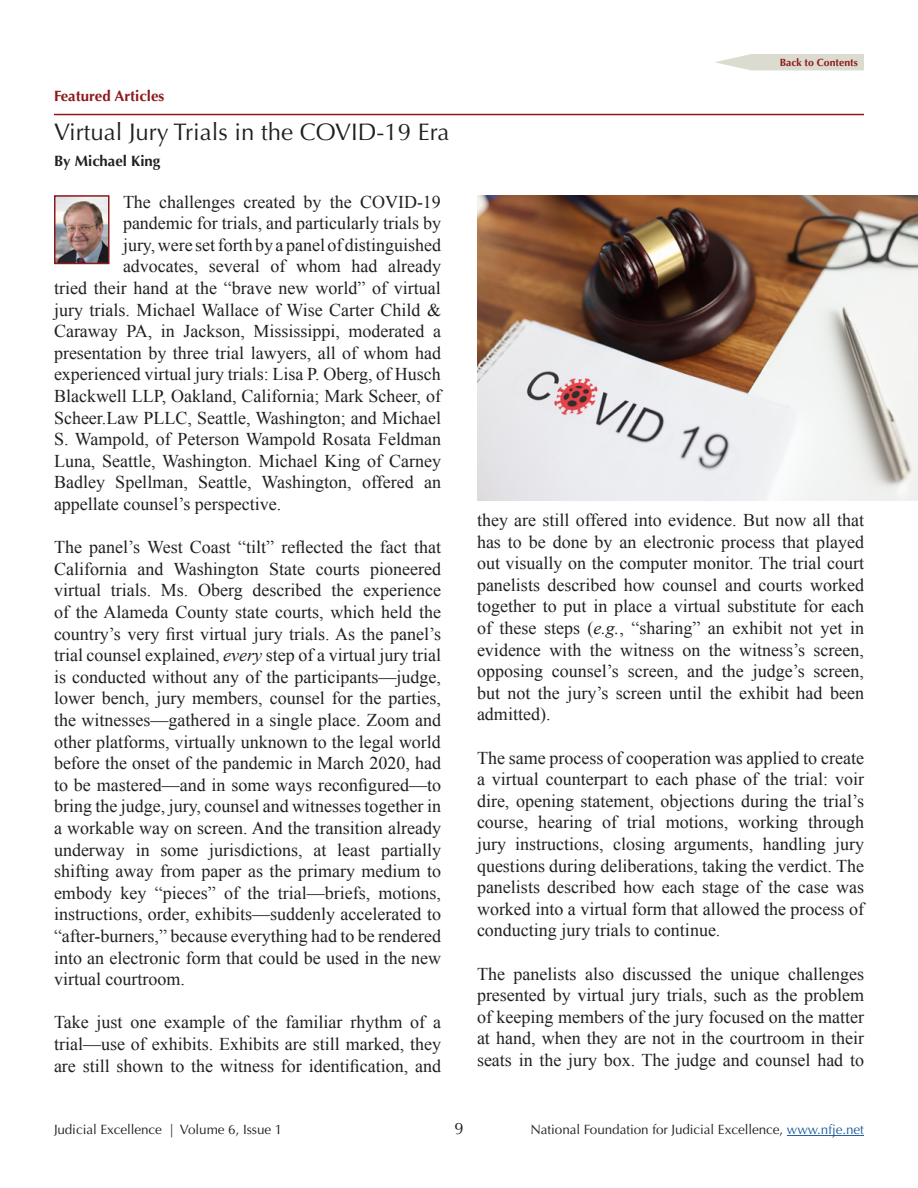
<style>
.page{position:relative;width:918px;height:1188px;background:#fff}
.page>*{position:absolute;margin:0;border:0;box-sizing:border-box;transform-origin:0 0}
.t1{font:24px "Optima";color:#231f20}
.t2{font:18px/21.6px "Times New Roman";color:#231f20;text-align:justify}
.t3{font:16.5px "Optima LT Pro";color:#231f20}
.t4{font:700 15px "Optima";color:#8d191c}
.t5{font:700 15px "Optima";color:#231f20}
.t6{font:13.5px "Optima LT Pro";letter-spacing:-.005em;color:#231f20}
.t7{font:700 10.5px "Optima";color:#8d191c}
.s1{font-style:italic}
.s2{color:#215e9e}
</style>
<div class="page">
<img style="left:477px;top:195px;width:441px;height:305px">
<hr style="left:787px;top:1135px;width:77px;height:1px;background:#215e9e">
<svg style="left:715px;top:54px;width:149px;height:16px;background:#e0dfd4"></svg>
<hr style="left:54px;top:114px;width:810px;height:1px;background:#8d191c">
<img style="left:57px;top:198px;width:50px;height:63px">
<div style="left:54px;top:195px;width:56px;height:69px;border:2px solid #8d191c"></div>
<p class="t4" style="left:54px;top:87px;width:112px">Featured Articles</p>
<h1 class="t1" style="left:54px;top:118px;width:397px">Virtual Jury Trials in the COVID-19 Era</h1>
<p class="t5" style="left:54px;top:152px;width:108px">By Michael King</p>
<p class="t2" style="left:123px;top:191px;width:319px">The challenges created by the COVID-19</p>
<p class="t2" style="left:123px;top:212px;width:320px">pandemic for trials, and particularly trials by</p>
<p class="t2" style="left:123px;top:234px;width:320px">jury, were set forth by a panel of distinguished</p>
<p class="t2" style="left:123px;top:255px;width:320px">advocates, several of whom had already</p>
<p class="t2" style="left:54px;top:277px;width:388px">tried their hand at the “brave new world” of virtual</p>
<p class="t2" style="left:54px;top:299px;width:389px">jury trials. Michael Wallace of Wise Carter Child &amp;</p>
<p class="t2" style="left:54px;top:320px;width:388px">Caraway PA, in Jackson, Mississippi, moderated a</p>
<p class="t2" style="left:54px;top:342px;width:389px">presentation by three trial lawyers, all of whom had</p>
<p class="t2" style="left:54px;top:363px;width:388px">experienced virtual jury trials: Lisa P. Oberg, of Husch</p>
<p class="t2" style="left:54px;top:385px;width:389px">Blackwell LLP, Oakland, California; Mark Scheer, of</p>
<p class="t2" style="left:54px;top:407px;width:389px">Scheer.Law PLLC, Seattle, Washington; and Michael</p>
<p class="t2" style="left:54px;top:428px;width:389px">S. Wampold, of Peterson Wampold Rosata Feldman</p>
<p class="t2" style="left:54px;top:450px;width:389px">Luna, Seattle, Washington. Michael King of Carney</p>
<p class="t2" style="left:54px;top:471px;width:389px">Badley Spellman, Seattle, Washington, offered an</p>
<p class="t2" style="left:54px;top:493px;width:229px">appellate counsel’s perspective.</p>
<p class="t2" style="left:54px;top:536px;width:389px">The panel’s West Coast “tilt” reflected the fact that California and Washington State courts pioneered virtual trials. Ms. Oberg described the experience of the Alameda County state courts, which held the country’s very first virtual jury trials. As the panel’s trial counsel explained, <span class="s1">every</span> step of a virtual jury trial is conducted without any of the participants—judge, lower bench, jury members, counsel for the parties, the witnesses—gathered in a single place. Zoom and other platforms, virtually unknown to the legal world before the onset of the pandemic in March 2020, had to be mastered—and in some ways reconfigured—to bring the judge, jury, counsel and witnesses together in a workable way on screen. And the transition already underway in some jurisdictions, at least partially shifting away from paper as the primary medium to embody key “pieces” of the trial—briefs, motions, instructions, order, exhibits—suddenly accelerated to “after-burners,” because everything had to be rendered into an electronic form that could be used in the new virtual courtroom.</p>
<p class="t2" style="left:54px;top:1011px;width:389px">Take just one example of the familiar rhythm of a trial—use of exhibits. Exhibits are still marked, they are still shown to the witness for identification, and</p>
<p class="t7" style="left:780px;top:56px;width:79px">Back to Contents</p>
<p class="t2" style="left:477px;top:509px;width:389px">they are still offered into evidence. But now all that has to be done by an electronic process that played out visually on the computer monitor. The trial court panelists described how counsel and courts worked together to put in place a virtual substitute for each of these steps (<span class="s1">e.g.</span>, “sharing” an exhibit not yet in evidence with the witness on the witness’s screen, opposing counsel’s screen, and the judge’s screen, but not the jury’s screen until the exhibit had been admitted).</p>
<p class="t2" style="left:477px;top:747px;width:389px">The same process of cooperation was applied to create a virtual counterpart to each phase of the trial: voir dire, opening statement, objections during the trial’s course, hearing of trial motions, working through jury instructions, closing arguments, handling jury questions during deliberations, taking the verdict. The panelists described how each stage of the case was worked into a virtual form that allowed the process of conducting jury trials to continue.</p>
<p class="t2" style="left:477px;top:963px;width:389px">The panelists also discussed the unique challenges presented by virtual jury trials, such as the problem of keeping members of the jury focused on the matter at hand, when they are not in the courtroom in their seats in the jury box. The judge and counsel had to</p>
<p class="t6" style="left:54px;top:1121px;width:230px">Judicial Excellence | Volume 6, Issue 1</p>
<p class="t3" style="left:454px;top:1118px;width:11px">9</p>
<p class="t6" style="left:530px;top:1121px;width:335px">National Foundation for Judicial Excellence, <span class="s2">www.nfje.net</span></p>
</div>
